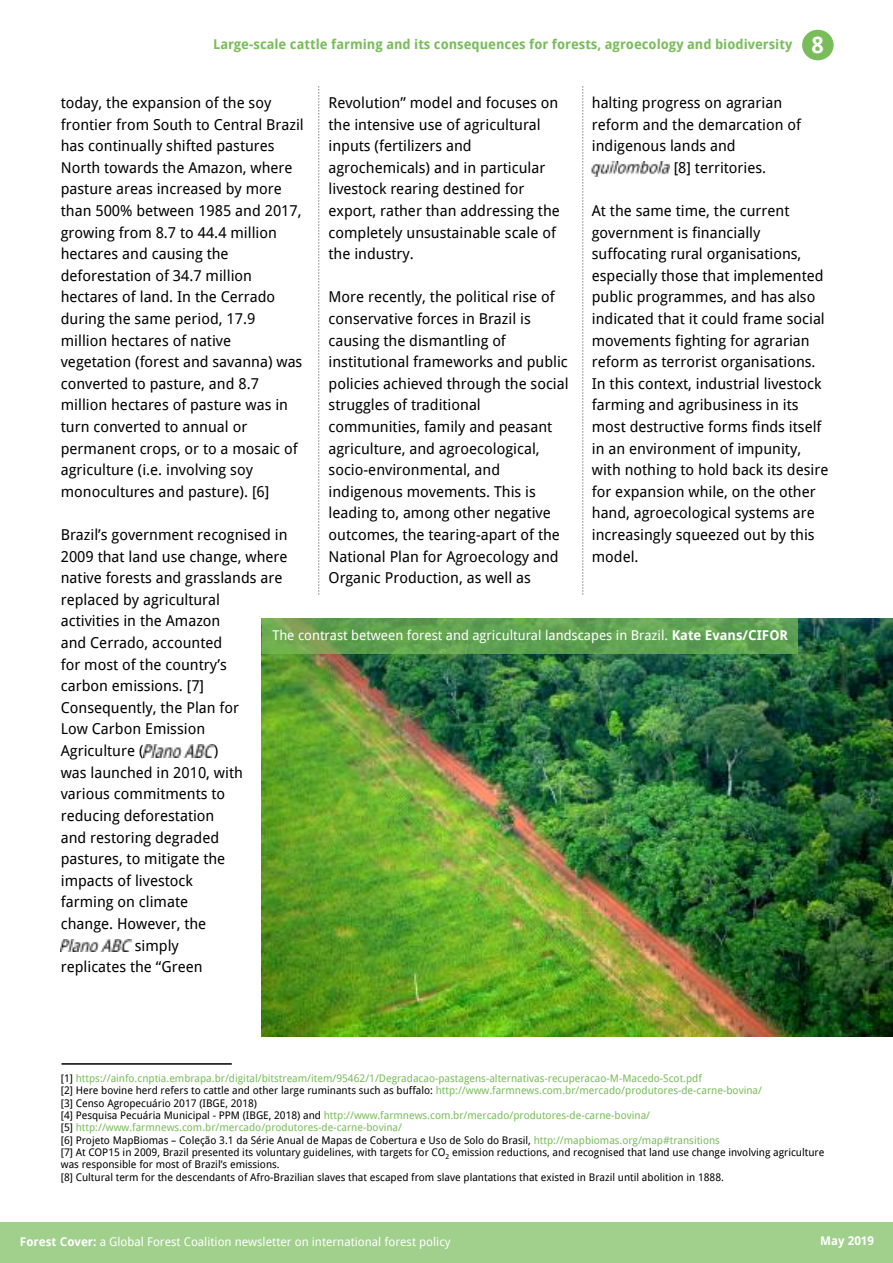
<style>
.page{position:relative;width:893px;height:1263px;background:#fff}
.page>*{position:absolute;margin:0;border:0;box-sizing:border-box;transform-origin:0 0}
.t1{font:700 22.5px "Droid Sans";color:#fff}
.t2{font:15px/21.6px "Droid Sans";color:#000}
.t3{font:700 13.5px "Droid Sans";color:#78bd5a}
.t4{font:13.5px "Droid Sans";color:#fff}
.t5{font:12px "Droid Sans";color:#fff}
.t6{font:700 12px "Droid Sans";color:#fff}
.t7{font:10.5px/12.3px "Droid Sans";color:#000}
.s1{font-weight:700}
.s2{color:#78bd5a}
</style>
<div class="page">
<div style="left:0;top:1223px;width:893px;height:40px;background:#a0d08b"></div>
<div style="left:802px;top:30px;width:32px;height:30px;background:#78bd5a;border-radius:50%"></div>
<svg style="left:318px;top:87px;width:1px;height:507px"></svg>
<svg style="left:582px;top:87px;width:1px;height:507px"></svg>
<hr style="left:62px;top:1063px;width:170px;height:2px;background:#000">
<img style="left:262px;top:618px;width:630px;height:419px">
<div style="left:262px;top:618px;width:536px;height:35px;background:#78bd5a;opacity:.7"></div>
<img style="left:591px;top:161px;width:78px;height:15px">
<img style="left:143px;top:745px;width:71px;height:12px">
<img style="left:61px;top:939px;width:71px;height:12px">
<p class="t3" style="left:213px;top:36px;width:581px">Large-scale cattle farming and its consequences for forests, agroecology and biodiversity</p>
<h1 class="t1" style="left:811px;top:32px;width:14px">8</h1>
<p class="t2" style="left:61px;top:92px;width:244px">today, the expansion of the soy frontier from South to Central Brazil has continually shifted pastures<br>North towards the Amazon, where pasture areas increased by more than 500% between 1985 and 2017, growing from 8.7 to 44.4 million hectares and causing the deforestation of 34.7 million hectares of land. In the Cerrado during the same period, 17.9 million hectares of native vegetation (forest and savanna) was converted to pasture, and 8.7 million hectares of pasture was in turn converted to annual or permanent crops, or to a mosaic of agriculture (i.e. involving soy monocultures and pasture). [6]</p>
<p class="t2" style="left:61px;top:524px;width:228px">Brazil’s government recognised in<br>2009 that land use change, where native forests and grasslands are replaced by agricultural<br>activities in the Amazon<br>and Cerrado, accounted<br>for most of the country’s<br>carbon emissions. [7]<br>Consequently, the Plan for<br>Low Carbon Emission<br>Agriculture (</p>
<p class="t2" style="left:329px;top:92px;width:233px">Revolution” model and focuses on the intensive use of agricultural inputs (fertilizers and agrochemicals) and in particular livestock rearing destined for export, rather than addressing the completely unsustainable scale of the industry.</p>
<p class="t2" style="left:329px;top:286px;width:242px">More recently, the political rise of conservative forces in Brazil is causing the dismantling of institutional frameworks and public policies achieved through the social struggles of traditional communities, family and peasant agriculture, and agroecological, socio-environmental, and indigenous movements. This is leading to, among other negative outcomes, the tearing-apart of the<br>National Plan for Agroecology and<br>Organic Production, as well as</p>
<p class="t2" style="left:592px;top:92px;width:192px">halting progress on agrarian</p>
<p class="t2" style="left:592px;top:114px;width:211px">reform and the demarcation of</p>
<p class="t2" style="left:592px;top:135px;width:145px">indigenous lands and</p>
<p class="t2" style="left:674px;top:157px;width:94px">[8] territories.</p>
<p class="t2" style="left:592px;top:200px;width:238px">At the same time, the current government is financially suffocating rural organisations, especially those that implemented public programmes, and has also indicated that it could frame social movements fighting for agrarian reform as terrorist organisations.<br>In this context, industrial livestock farming and agribusiness in its most destructive forms finds itself in an environment of impunity, with nothing to hold back its desire for expansion while, on the other hand, agroecological systems are increasingly squeezed out by this model.</p>
<p class="t4" style="left:272px;top:627px;width:517px">The contrast between forest and agricultural landscapes in Brazil. <span class="s1">Kate Evans/CIFOR</span></p>
<p class="t2" style="left:214px;top:740px;width:6px">)</p>
<p class="t2" style="left:61px;top:762px;width:184px">was launched in 2010, with</p>
<p class="t2" style="left:61px;top:783px;width:166px">various commitments to</p>
<p class="t2" style="left:61px;top:805px;width:155px">reducing deforestation</p>
<p class="t2" style="left:61px;top:826px;width:160px">and restoring degraded</p>
<p class="t2" style="left:61px;top:848px;width:166px">pastures, to mitigate the</p>
<p class="t2" style="left:61px;top:870px;width:134px">impacts of livestock</p>
<p class="t2" style="left:61px;top:891px;width:129px">farming on climate</p>
<p class="t2" style="left:61px;top:913px;width:147px">change. However, the</p>
<p class="t2" style="left:135px;top:934px;width:46px">simply</p>
<p class="t2" style="left:61px;top:956px;width:143px">replicates the “Green</p>
<p class="t7" style="left:61px;top:1072px;width:765px">[1] <span class="s2">https://ainfo.cnptia.embrapa.br/digital/bitstream/item/95462/1/Degradacao-pastagens-alternativas-recuperacao-M-Macedo-Scot.pdf<br></span>[2] Here bovine herd refers to cattle and other large ruminants such as buffalo: <span class="s2">http://www.farmnews.com.br/mercado/produtores-de-carne-bovina/<br></span>[3] Censo Agropecuário 2017 (IBGE, 2018)<br>[4] Pesquisa Pecuária Municipal - PPM (IBGE, 2018) and <span class="s2">http://www.farmnews.com.br/mercado/produtores-de-carne-bovina/<br></span>[5] <span class="s2">http://www.farmnews.com.br/mercado/produtores-de-carne-bovina/<br></span>[6] Projeto MapBiomas – Coleção 3.1 da Série Anual de Mapas de Cobertura e Uso de Solo do Brasil, <span class="s2">http://mapbiomas.org/map#transitions<br></span>[7] At COP15 in 2009, Brazil presented its voluntary guidelines, with targets for CO<sub>2</sub> emission reductions, and recognised that land use change involving agriculture was responsible for most of Brazil’s emissions.<br>[8] Cultural term for the descendants of Afro-Brazilian slaves that escaped from slave plantations that existed in Brazil until abolition in 1888.</p>
<p class="t5" style="left:20px;top:1234px;width:432px"><span class="s1">Forest Cover:</span> a Global Forest Coalition newsletter on international forest policy</p>
<p class="t6" style="left:820px;top:1234px;width:55px">May 2019</p>
</div>
